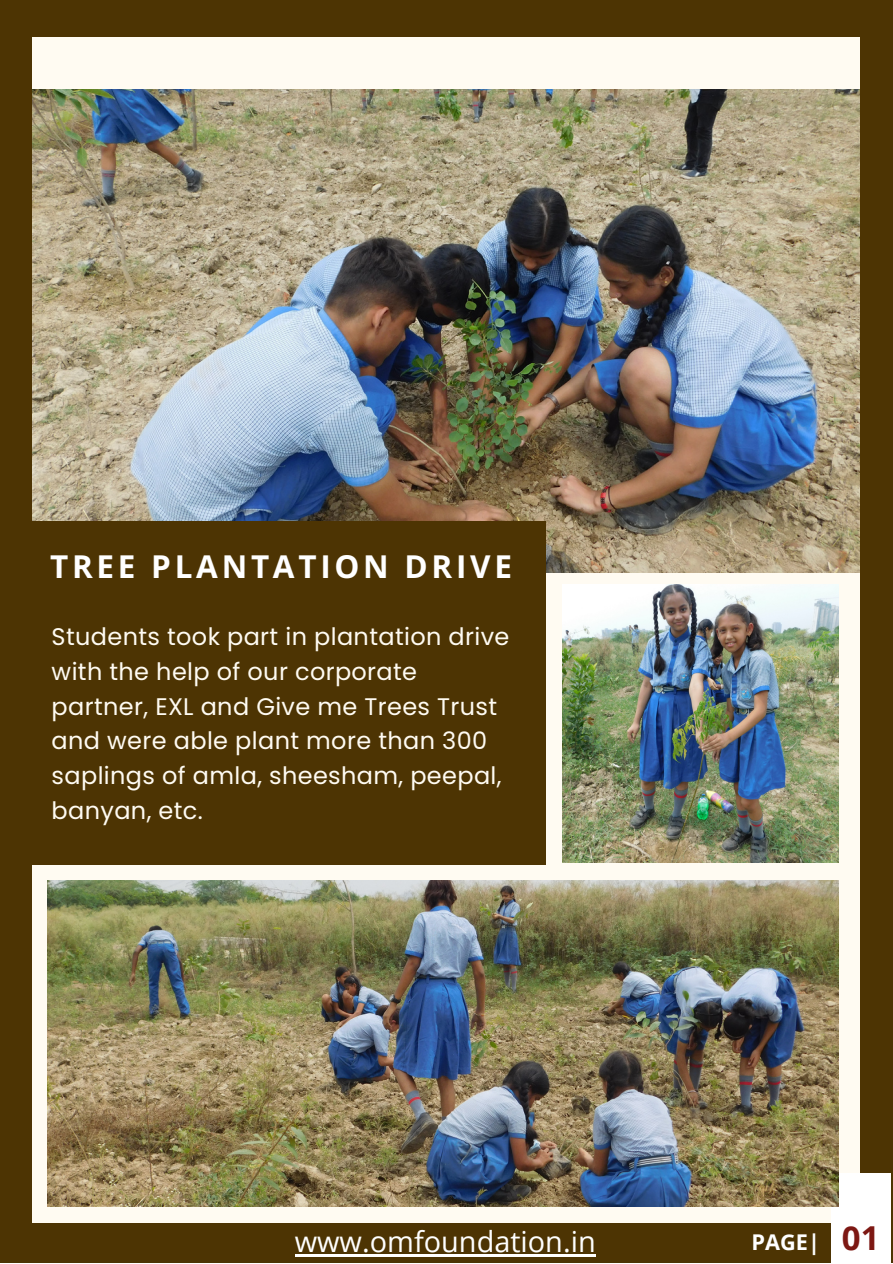
<style>
.page{position:relative;width:893px;height:1264px;background:#fff}
.page>*{position:absolute;margin:0;border:0;box-sizing:border-box;transform-origin:0 0}
.t1{font:700 31.5px "Open Sans";letter-spacing:.12em;color:#fff}
.t2{font:28.8px "Open Sans";color:#fff}
.t3{font:24px/34.8px "Poppins";letter-spacing:.015em;color:#fffbf2}
.t4{font:700 21.75px "Open Sans";color:#fff}
.s1{font-size:33px;color:#7d1813}
</style>
<div class="page">
<div style="left:0;top:0;width:892px;height:1262px;background:#fffbf2"></div>
<img style="left:31px;top:89px;width:829px;height:484px">
<div style="left:0;top:521px;width:545px;height:343px;background:#4d3403"></div>
<div style="left:0;top:1222px;width:890px;height:40px;background:#4d3403"></div>
<div style="left:860px;top:0;width:32px;height:1262px;background:#4d3403"></div>
<div style="left:0;top:0;width:31px;height:1258px;background:#4d3403"></div>
<div style="left:0;top:0;width:890px;height:37px;background:#4d3403"></div>
<div style="left:831px;top:1173px;width:59px;height:89px;background:#fff"></div>
<img style="left:48px;top:880px;width:790px;height:326px">
<img style="left:562px;top:584px;width:276px;height:278px">
<hr style="left:295px;top:1254px;width:300px;height:2px;background:#fff">
<h1 class="t1" style="left:50px;top:544px;width:463px">TREE PLANTATION DRIVE</h1>
<p class="t3" style="left:52px;top:619px;width:459px">Students took part in plantation drive with the help of our corporate partner, EXL and Give me Trees Trust and were able plant more than 300 saplings of amla, sheesham, peepal, banyan, etc.</p>
<p class="t2" style="left:295px;top:1221px;width:302px">www.omfoundation.in</p>
<p class="t4" style="left:751px;top:1226px;width:129px">PAGE| <span class="s1">01</span></p>
</div>
